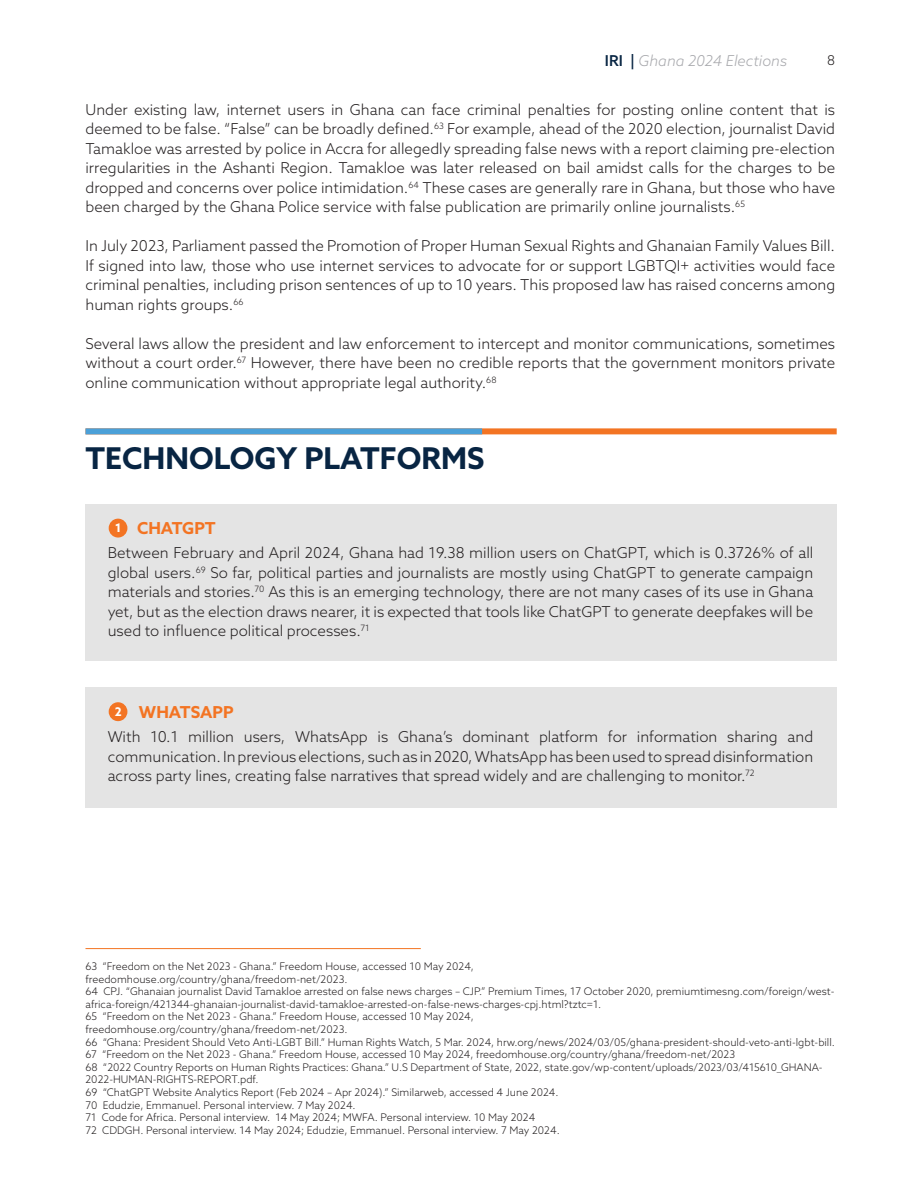
<style>
.page{position:relative;width:918px;height:1188px;background:#fff}
.page>*{position:absolute;margin:0;border:0;box-sizing:border-box;transform-origin:0 0}
.t1{font:700 30px "Azo Sans";color:#082543}
.t2{font:700 16.5px "Azo Sans";color:#f37423}
.t3{font:300 15px/19.5px "Azo Sans";color:#231f20;text-align:justify}
.t4{font:italic 300 15px "Azo Sans";color:#a8a9ad}
.t5{font:300 13.5px "Azo Sans";color:#231f20}
.t6{font:700 12px "Azo Sans";color:#fff}
.t7{font:300 10.5px/12.6px "Azo Sans";color:#231f20}
.s1{font-weight:500;font-style:normal;color:#082543}
</style>
<div class="page">
<div style="left:86px;top:504px;width:751px;height:157px;background:#e4e4e4"></div>
<div style="left:86px;top:687px;width:751px;height:121px;background:#e4e4e4"></div>
<hr style="left:86px;top:948px;width:335px;height:1px;background:#f37522">
<div style="left:86px;top:428px;width:751px;height:6px;background:#f37423"></div>
<div style="left:86px;top:428px;width:396px;height:6px;background:#4ba0d8"></div>
<div style="left:109px;top:519px;width:18px;height:19px;background:#f37423;border-radius:50%"></div>
<div style="left:109px;top:702px;width:18px;height:19px;background:#f37423;border-radius:50%"></div>
<p class="t4" style="left:605px;top:50px;width:184px"><span class="s1">IRI |</span> Ghana 2024 Elections</p>
<p class="t5" style="left:827px;top:51px;width:9px">8</p>
<p class="t3" style="left:86px;top:100px;width:751px">Under existing law, internet users in Ghana can face criminal penalties for posting online content that is deemed to be false. “False” can be broadly defined.<sup>63</sup> For example, ahead of the 2020 election, journalist David Tamakloe was arrested by police in Accra for allegedly spreading false news with a report claiming pre-election irregularities in the Ashanti Region. Tamakloe was later released on bail amidst calls for the charges to be dropped and concerns over police intimidation.<sup>64</sup> These cases are generally rare in Ghana, but those who have been charged by the Ghana Police service with false publication are primarily online journalists.<sup>65</sup></p>
<p class="t3" style="left:86px;top:236px;width:751px">In July 2023, Parliament passed the Promotion of Proper Human Sexual Rights and Ghanaian Family Values Bill.<br>If signed into law, those who use internet services to advocate for or support LGBTQI+ activities would face criminal penalties, including prison sentences of up to 10 years. This proposed law has raised concerns among human rights groups.<sup>66</sup></p>
<p class="t3" style="left:86px;top:334px;width:751px">Several laws allow the president and law enforcement to intercept and monitor communications, sometimes without a court order.<sup>67</sup> However, there have been no credible reports that the government monitors private online communication without appropriate legal authority.<sup>68</sup></p>
<p class="t1" style="left:86px;top:438px;width:400px">TECHNOLOGY PLATFORMS</p>
<p class="t2" style="left:137px;top:518px;width:80px">CHATGPT</p>
<p class="t3" style="left:108px;top:543px;width:707px">Between February and April 2024, Ghana had 19.38 million users on ChatGPT, which is 0.3726% of all global users.<sup>69</sup> So far, political parties and journalists are mostly using ChatGPT to generate campaign materials and stories.<sup>70</sup> As this is an emerging technology, there are not many cases of its use in Ghana yet, but as the election draws nearer, it is expected that tools like ChatGPT to generate deepfakes will be used to influence political processes.<sup>71</sup></p>
<p class="t6" style="left:115px;top:520px;width:8px">1</p>
<p class="t2" style="left:139px;top:701px;width:96px">WHATSAPP</p>
<p class="t6" style="left:115px;top:704px;width:8px">2</p>
<p class="t3" style="left:108px;top:727px;width:707px">With 10.1 million users, WhatsApp is Ghana’s dominant platform for information sharing and communication. In previous elections, such as in 2020, WhatsApp has been used to spread disinformation across party lines, creating false narratives that spread widely and are challenging to monitor.<sup>72</sup></p>
<p class="t7" style="left:86px;top:960px;width:390px">63 “Freedom on the Net 2023 - Ghana.” Freedom House, accessed 10 May 2024,</p>
<p class="t7" style="left:86px;top:972px;width:264px">freedomhouse.org/country/ghana/freedom-net/2023.</p>
<p class="t7" style="left:86px;top:985px;width:751px">64 CPJ. “Ghanaian journalist David Tamakloe arrested on false news charges – CJP.” Premium Times, 17 October 2020, premiumtimesng.com/foreign/west&shy;africa-foreign/421344-ghanaian-journalist-david-tamakloe-arrested-on-false-news-charges-cpj.html?tztc=1.</p>
<p class="t7" style="left:86px;top:1010px;width:390px">65 “Freedom on the Net 2023 - Ghana.” Freedom House, accessed 10 May 2024,</p>
<p class="t7" style="left:86px;top:1023px;width:264px">freedomhouse.org/country/ghana/freedom-net/2023.</p>
<p class="t7" style="left:86px;top:1035px;width:751px">66 “Ghana: President Should Veto Anti-LGBT Bill.” Human Rights Watch, 5 Mar. 2024, hrw.org/news/2024/03/05/ghana-president-should-veto-anti-lgbt-bill.</p>
<p class="t7" style="left:86px;top:1048px;width:651px">67 “Freedom on the Net 2023 - Ghana.” Freedom House, accessed 10 May 2024, freedomhouse.org/country/ghana/freedom-net/2023</p>
<p class="t7" style="left:86px;top:1061px;width:739px">68 “2022 Country Reports on Human Rights Practices: Ghana.” U.S Department of State, 2022, state.gov/wp-content/uploads/2023/03/415610_GHANA-<br>2022-HUMAN-RIGHTS-REPORT.pdf.</p>
<p class="t7" style="left:86px;top:1086px;width:475px">69 “ChatGPT Website Analytics Report (Feb 2024 – Apr 2024).” Similarweb, accessed 4 June 2024.</p>
<p class="t7" style="left:86px;top:1098px;width:272px">70 Edudzie, Emmanuel. Personal interview. 7 May 2024.</p>
<p class="t7" style="left:86px;top:1111px;width:451px">71 Code for Africa. Personal interview. 14 May 2024; MWFA. Personal interview. 10 May 2024</p>
<p class="t7" style="left:86px;top:1124px;width:476px">72 CDDGH. Personal interview. 14 May 2024; Edudzie, Emmanuel. Personal interview. 7 May 2024.</p>
</div>
